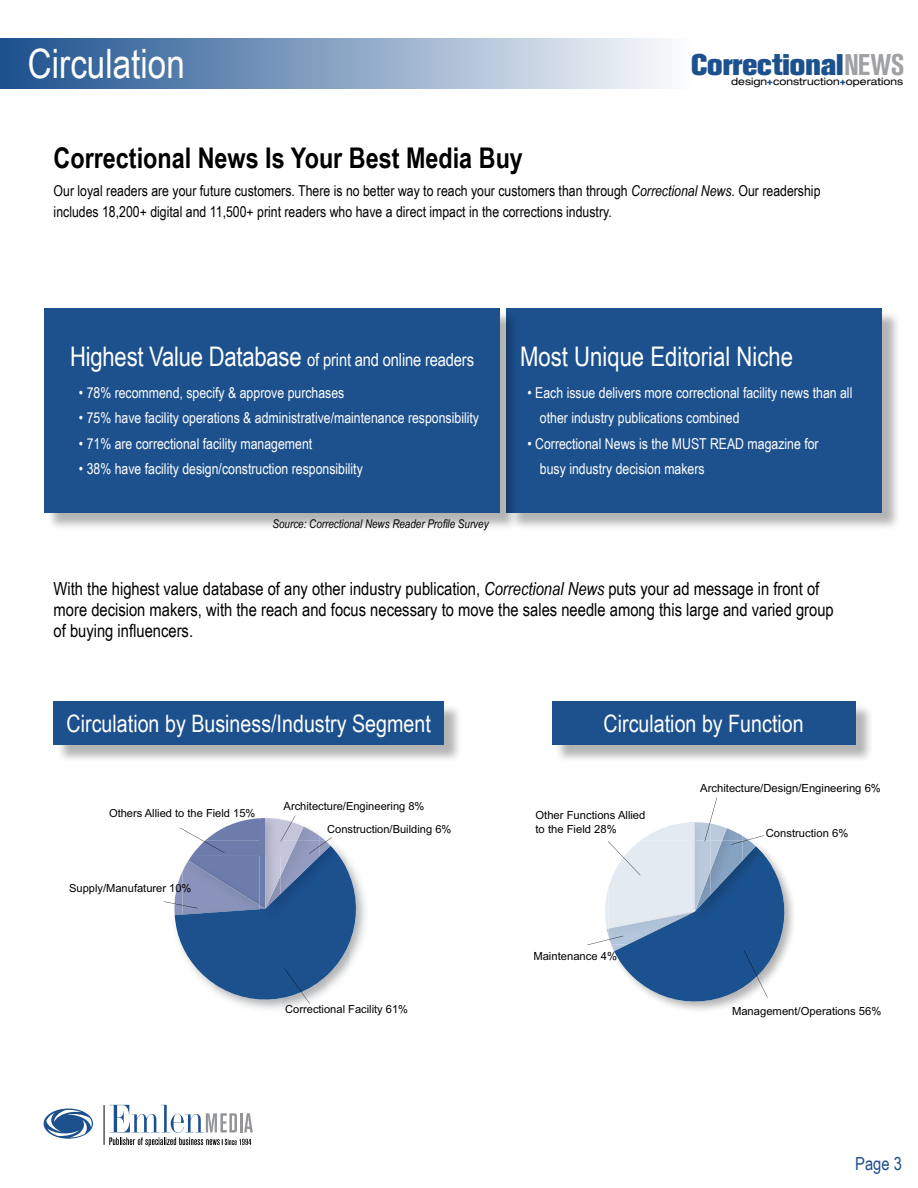
<style>
.page{position:relative;width:918px;height:1188px;background:#fff}
.page>*{position:absolute;margin:0;border:0;box-sizing:border-box;transform-origin:0 0}
.t1{font:40.5px "Arial Narrow";color:#fff}
.t2{font:800 29.7px "Akzidenz Grotesk BE";color:#1c518e}
.t3{font:700 28.5px "Arial Narrow";color:#000}
.t4{font:27px "Arial Narrow";color:#fff}
.t5{font:24px "Arial Narrow";color:#fff}
.t6{font:18px/21px "Arial Narrow";color:#000}
.t7{font:18px "Arial Narrow";letter-spacing:-.01em;color:#fff}
.t8{font:18px "Arial Narrow";color:#1c518e}
.t9{font:15px/25.5px "Arial Narrow";color:#fff}
.t10{font:15px/21px "Arial Narrow";color:#000}
.t11{font:italic 12px "Arial Narrow";color:#000}
.t12{font:11.25px/13.5px "Arial";color:#000}
.t13{font:11.1px "Arial";color:#000}
.t14{font:expanded 10.2px "Helvetica Neue";color:#000}
.s1{font-weight:700;font-stretch:condensed;color:#9fa1a4}
.s2{font-weight:900;color:#1c518e}
.s3{font-style:italic}
.s4{font-size:27px}
</style>
<div class="page">
<div style="left:44px;top:1109px;width:49px;height:30px;background:#1c518e;border-radius:50%"></div>
<svg style="left:46px;top:1110px;width:46px;height:28px"></svg>
<hr style="left:104px;top:1105px;width:1px;height:40px;background:#000">
<svg style="left:109px;top:1105px;width:144px;height:42px"></svg>
<svg style="left:164px;top:815px;width:201px;height:194px"></svg>
<svg style="left:587px;top:797px;width:207px;height:214px"></svg>
<div style="left:56px;top:703px;width:406px;height:61px;background:#000;opacity:.3"></div>
<div style="left:54px;top:701px;width:390px;height:44px;background:#1c518e"></div>
<div style="left:554px;top:703px;width:320px;height:61px;background:#000;opacity:.3"></div>
<div style="left:552px;top:701px;width:303px;height:44px;background:#1c518e"></div>
<div style="left:509px;top:310px;width:392px;height:221px;background:#000;opacity:.3"></div>
<div style="left:507px;top:308px;width:375px;height:204px;background:#1c518e"></div>
<div style="left:47px;top:310px;width:472px;height:221px;background:#000;opacity:.3"></div>
<div style="left:44px;top:308px;width:456px;height:204px;background:#1c518e"></div>
<div style="left:0;top:38px;width:690px;height:51px;background:linear-gradient(to right,#1b508d,#fcfdfd)"></div>
<h1 class="t1" style="left:28px;top:34px;width:158px">Circulation</h1>
<h2 class="t2" style="left:691px;top:47px;width:215px">Correctional<span class="s1">NEWS</span></h2>
<p class="t14" style="left:731px;top:76px;width:174px">design<span class="s2">+</span>construction<span class="s2">+</span>operations</p>
<h3 class="t3" style="left:54px;top:137px;width:471px">Correctional News Is Your Best Media Buy</h3>
<p class="t10" style="left:54px;top:180px;width:768px">Our loyal readers are your future customers. There is no better way to reach your customers than through <span class="s3">Correctional News</span>. Our readership includes 18,200+ digital and 11,500+ print readers who have a direct impact in the corrections industry.</p>
<p class="t7" style="left:70px;top:346px;width:405px"><span class="s4">Highest Value Database</span> of print and online readers</p>
<p class="t9" style="left:79px;top:379px;width:267px">• 78% recommend, specify &amp; approve purchases</p>
<p class="t9" style="left:79px;top:405px;width:402px">• 75% have facility operations &amp; administrative/maintenance responsibility</p>
<p class="t9" style="left:79px;top:430px;width:235px">• 71% are correctional facility management</p>
<p class="t9" style="left:79px;top:456px;width:285px">• 38% have facility design/construction responsibility</p>
<p class="t11" style="left:273px;top:515px;width:218px">Source: Correctional News Reader Profile Survey</p>
<h3 class="t4" style="left:520px;top:336px;width:275px">Most Unique Editorial Niche</h3>
<p class="t9" style="left:540px;top:379px;width:314px;text-indent:-12px">• Each issue delivers more correctional facility news than all other industry publications combined</p>
<p class="t9" style="left:540px;top:430px;width:280px;text-indent:-12px">• Correctional News is the MUST READ magazine for busy industry decision makers</p>
<p class="t6" style="left:54px;top:578px;width:782px">With the highest value database of any other industry publication, <span class="s3">Correctional News</span> puts your ad message in front of more decision makers, with the reach and focus necessary to move the sales needle among this large and varied group of buying influencers.</p>
<h3 class="t5" style="left:67px;top:706px;width:366px">Circulation by Business/Industry Segment</h3>
<h3 class="t5" style="left:604px;top:706px;width:202px">Circulation by Function</h3>
<p class="t13" style="left:109px;top:806px;width:148px">Others Allied to the Field 15%</p>
<p class="t13" style="left:69px;top:881px;width:124px">Supply/Manufaturer 10%</p>
<p class="t13" style="left:284px;top:799px;width:142px">Architecture/Engineering 8%</p>
<p class="t13" style="left:327px;top:822px;width:126px">Construction/Building 6%</p>
<p class="t13" style="left:285px;top:1002px;width:124px">Correctional Facility 61%</p>
<p class="t12" style="left:536px;top:809px;width:111px">Other Functions Allied to the Field 28%</p>
<p class="t12" style="left:533px;top:949px;width:85px">Maintenance 4%</p>
<p class="t12" style="left:700px;top:781px;width:182px">Architecture/Design/Engineering 6%</p>
<p class="t12" style="left:766px;top:827px;width:84px">Construction 6%</p>
<p class="t12" style="left:732px;top:1004px;width:151px">Management/Operations 56%</p>
<p class="t8" style="left:855px;top:1150px;width:48px">Page 3</p>
</div>
